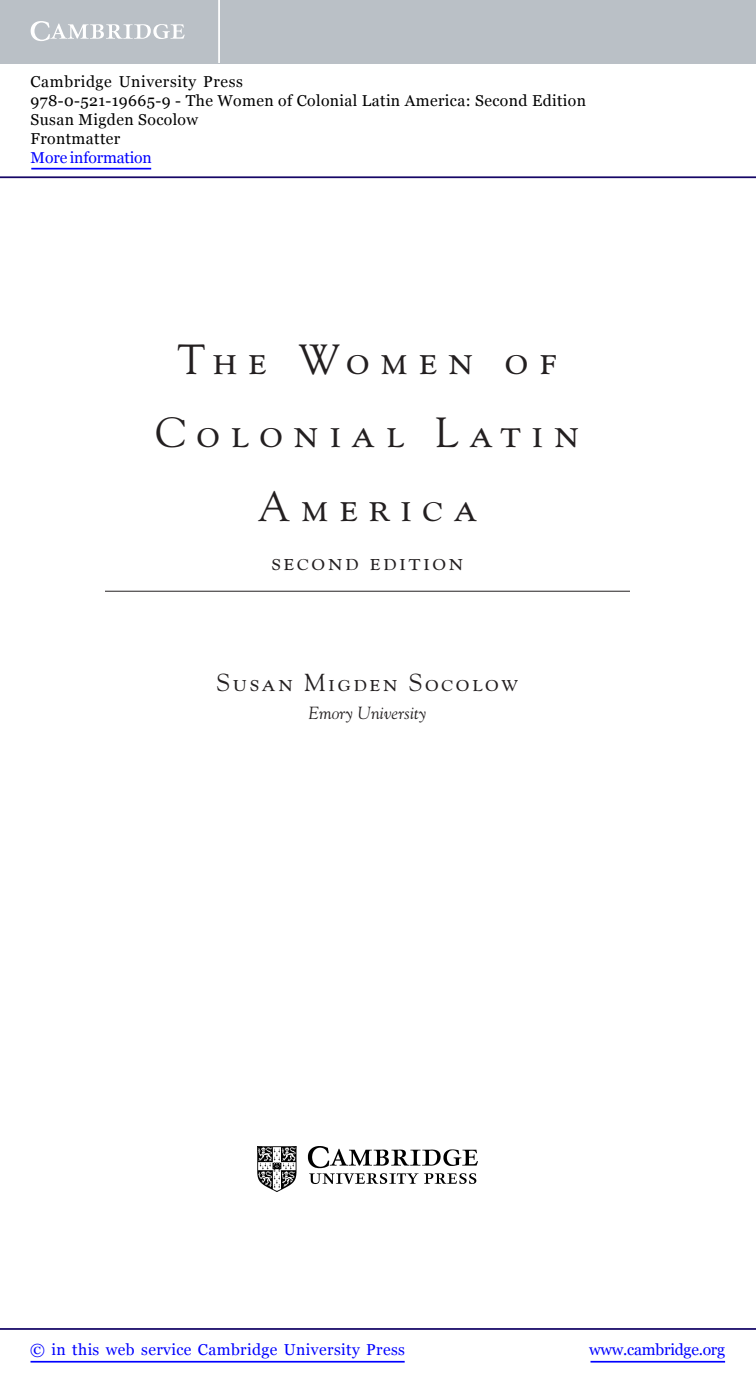
<style>
.page{position:relative;width:756px;height:1388px;background:#fff}
.page>*{position:absolute;margin:0;border:0;box-sizing:border-box;transform-origin:0 0}
.t1{font:42px/73.5px "Goudy Std";letter-spacing:.25em;color:#231f20;text-align:center}
.t2{font:24.5px "Goudy Std";letter-spacing:.1em;color:#231f20}
.t3{font:italic 17.5px "Goudy Std";color:#231f20}
.t4{font:15.75px/18.9px "Georgia";letter-spacing:.025em;color:#000}
.t5{font:15.75px "Georgia";letter-spacing:.025em;color:#00f}
.t6{font:15.75px "Georgia";letter-spacing:-.015em;color:#00f}
.t7{font:15.75px "Georgia";letter-spacing:-.01em;color:#00f}
</style>
<div class="page">
<hr style="left:105px;top:591px;width:525px;height:1px;background:#231f20">
<img style="left:258px;top:1146px;width:219px;height:46px">
<hr style="left:591px;top:1361px;width:134px;height:1px;background:#00f">
<hr style="left:0;top:1328px;width:756px;height:2px;background:#150666">
<hr style="left:31px;top:1361px;width:374px;height:1px;background:#00f">
<div style="left:0;top:0;width:756px;height:63px;background:#bac0c6"></div>
<svg style="left:31px;top:21px;width:154px;height:20px"></svg>
<hr style="left:218px;top:0;width:2px;height:63px;background:#fff">
<hr style="left:0;top:176px;width:756px;height:2px;background:#150666">
<hr style="left:31px;top:168px;width:120px;height:1px;background:#00f">
<p class="t4" style="left:31px;top:73px;width:557px">Cambridge University Press<br>978-0-521-19665-9 - The Women of Colonial Latin America: Second Edition Susan Migden Socolow<br>Frontmatter</p>
<p class="t7" style="left:31px;top:148px;width:123px">More information</p>
<h1 class="t1" style="left:156px;top:326px;width:425px">The W omen of<br>Colonial Latin<br>A merica</h1>
<h2 class="t2" style="left:272px;top:551px;width:193px">second edition</h2>
<h2 class="t2" style="left:216px;top:673px;width:304px">Susan Migden Socolow</h2>
<p class="t3" style="left:308px;top:706px;width:120px">Emory University</p>
<p class="t5" style="left:30px;top:1339px;width:376px">© in this web service Cambridge University Press</p>
<p class="t6" style="left:589px;top:1339px;width:137px">www.cambridge.org</p>
</div>
